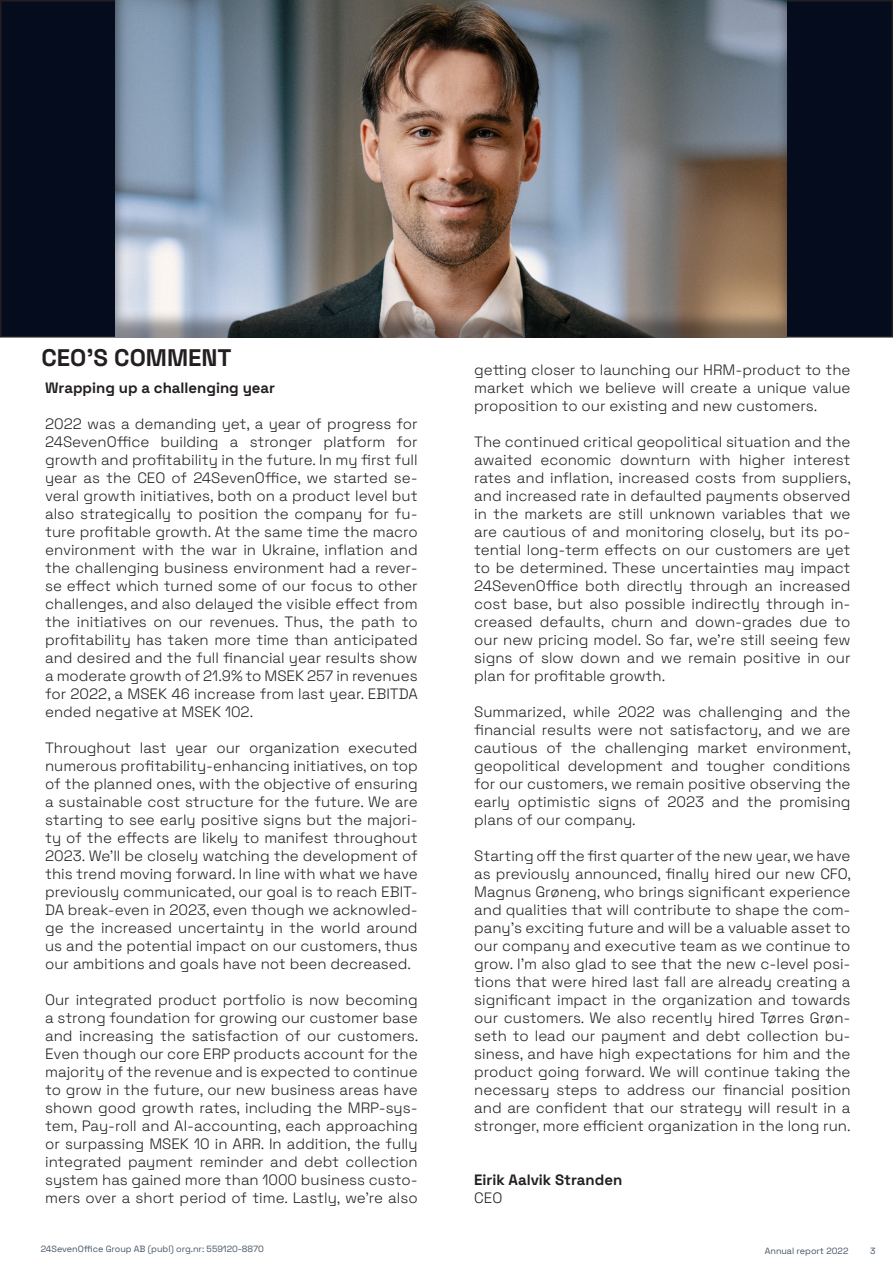
<style>
.page{position:relative;width:893px;height:1263px;background:#fff}
.page>*{position:absolute;margin:0;border:0;box-sizing:border-box;transform-origin:0 0}
.t1{font:300 24px "Space Grotesk";color:#231f20}
.t2{font:300 15px/18px "Space Grotesk";color:#231f20;text-align:justify}
.t3{font:300 9px "Space Grotesk";color:#456}
</style>
<div class="page">
<div style="left:0;top:0;width:893px;height:339px;background:#231f20;opacity:.44"></div>
<p class="t1" style="left:42px;top:340px;width:192px">CEO’S COMMENT</p>
<p class="t2" style="left:45px;top:378px;width:232px">Wrapping up a challenging year</p>
<p class="t2" style="left:45px;top:414px;width:374px">2022 was a demanding yet, a year of progress for 24SevenOffice building a stronger platform for growth and profitability in the future. In my first full year as the CEO of 24SevenOffice, we started se&shy;veral growth initiatives, both on a product level but also strategically to position the company for fu&shy;ture profitable growth. At the same time the macro environment with the war in Ukraine, inflation and the challenging business environment had a rever&shy;se effect which turned some of our focus to other challenges, and also delayed the visible effect from the initiatives on our revenues. Thus, the path to profitability has taken more time than anticipated and desired and the full financial year results show a moderate growth of 21.9% to MSEK 257 in revenues for 2022, a MSEK 46 increase from last year. EBITDA ended negative at MSEK 102.</p>
<p class="t2" style="left:45px;top:738px;width:374px">Throughout last year our organization executed numerous profitability-enhancing initiatives, on top of the planned ones, with the objective of ensuring a sustainable cost structure for the future. We are starting to see early positive signs but the majori&shy;ty of the effects are likely to manifest throughout 2023. We’ll be closely watching the development of this trend moving forward. In line with what we have previously communicated, our goal is to reach EBIT-DA break-even in 2023, even though we acknowled&shy;ge the increased uncertainty in the world around us and the potential impact on our customers, thus our ambitions and goals have not been decreased.</p>
<p class="t2" style="left:45px;top:990px;width:375px">Our integrated product portfolio is now becoming a strong foundation for growing our customer base and increasing the satisfaction of our customers.<br>Even though our core ERP products account for the majority of the revenue and is expected to continue to grow in the future, our new business areas have shown good growth rates, including the MRP-sys&shy;tem, Pay-roll and AI-accounting, each approaching or surpassing MSEK 10 in ARR. In addition, the fully integrated payment reminder and debt collection system has gained more than 1000 business custo&shy;mers over a short period of time. Lastly, we’re also</p>
<p class="t2" style="left:474px;top:359px;width:378px">getting closer to launching our HRM-product to the market which we believe will create a unique value proposition to our existing and new customers.</p>
<p class="t2" style="left:474px;top:431px;width:378px">The continued critical geopolitical situation and the awaited economic downturn with higher interest rates and inflation, increased costs from suppliers, and increased rate in defaulted payments observed in the markets are still unknown variables that we are cautious of and monitoring closely, but its po&shy;tential long-term effects on our customers are yet to be determined. These uncertainties may impact 24SevenOffice both directly through an increased cost base, but also possible indirectly through in&shy;creased defaults, churn and down-grades due to our new pricing model. So far, we’re still seeing few signs of slow down and we remain positive in our plan for profitable growth.</p>
<p class="t2" style="left:474px;top:701px;width:378px">Summarized, while 2022 was challenging and the financial results were not satisfactory, and we are cautious of the challenging market environment, geopolitical development and tougher conditions for our customers, we remain positive observing the early optimistic signs of 2023 and the promising plans of our company.</p>
<p class="t2" style="left:474px;top:845px;width:378px">Starting off the first quarter of the new year, we have as previously announced, finally hired our new CFO, Magnus Grøneng, who brings significant experience and qualities that will contribute to shape the com&shy;pany’s exciting future and will be a valuable asset to our company and executive team as we continue to grow. I’m also glad to see that the new c-level posi&shy;tions that were hired last fall are already creating a significant impact in the organization and towards our customers. We also recently hired Tørres Grøn&shy;seth to lead our payment and debt collection bu&shy;siness, and have high expectations for him and the product going forward. We will continue taking the necessary steps to address our financial position and are confident that our strategy will result in a stronger, more efficient organization in the long run.</p>
<p class="t2" style="left:474px;top:1169px;width:150px">Eirik Aalvik Stranden</p>
<p class="t2" style="left:474px;top:1187px;width:30px">CEO</p>
<p class="t3" style="left:41px;top:1242px;width:225px">24SevenOffice Group AB (publ) org.nr: 559120-8870</p>
<p class="t3" style="left:765px;top:1244px;width:85px">Annual report 2022</p>
<p class="t3" style="left:870px;top:1244px;width:7px">3</p>
</div>
